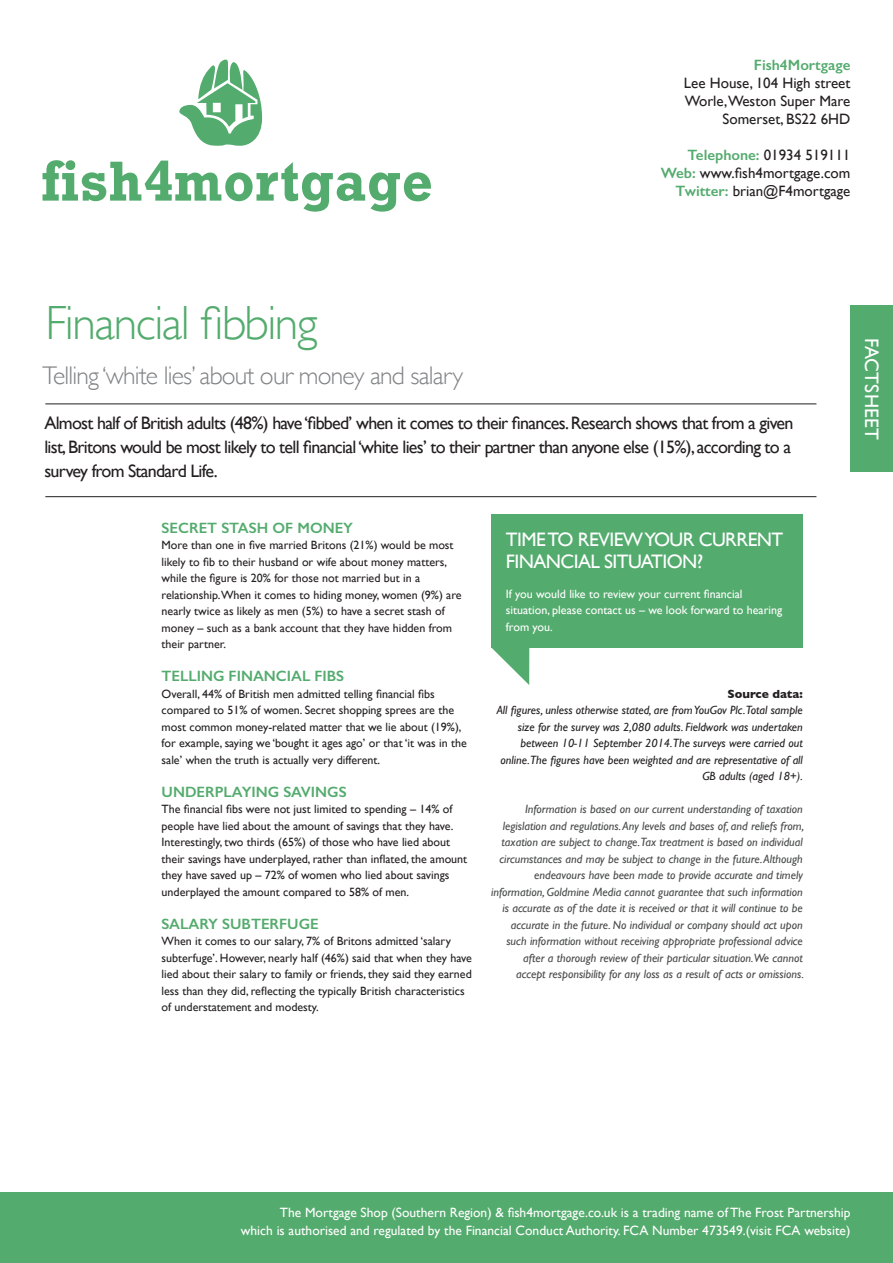
<style>
.page{position:relative;width:893px;height:1263px;background:#fff}
.page>*{position:absolute;margin:0;border:0;box-sizing:border-box;transform-origin:0 0}
.t1{font:300 48px "Gill Sans";letter-spacing:-.03em;color:#54ab6e}
.t2{font:300 25.5px "Gill Sans";letter-spacing:-.03em;color:#808285}
.t3{font:19.5px/22.5px "Gill Sans";letter-spacing:-.03em;color:#fff}
.t4{font:19.5px "Gill Sans";letter-spacing:.01em;color:#fff}
.t5{font:18px/24px "Gill Sans";letter-spacing:-.04em;color:#231f20}
.t6{font:15px/18px "Gill Sans";color:#231f20;text-align:right}
.t7{font:600 15px "Gill Sans";color:#54ab6e}
.t8{font:13.5px/18px "Gill Sans";color:#fff;text-align:right}
.t9{font:12px/16.5px "Gill Sans";color:#231f20}
.t10{font:italic 12px/16.5px "Gill Sans";color:#494a4b;text-align:right}
.t11{font:italic 12px/16.5px "Gill Sans";color:#231f20;text-align:right}
.t12{font:12px/16.5px "Gill Sans";color:#fff}
.t13{font:700 12px "Gill Sans";color:#231f20}
.s1{font-weight:600;color:#54ab6e}
</style>
<div class="page">
<div style="left:850px;top:306px;width:42px;height:166px;background:#54ab6e"></div>
<hr style="left:45px;top:496px;width:771px;height:1px;background:#231f20">
<hr style="left:45px;top:403px;width:771px;height:1px;background:#231f20">
<svg style="left:491px;top:647px;width:38px;height:38px"></svg>
<div style="left:491px;top:514px;width:312px;height:133px;background:#54ab6e"></div>
<div style="left:0;top:1192px;width:892px;height:71px;background:#54ab6e"></div>
<svg style="left:43px;top:160px;width:388px;height:52px"></svg>
<svg style="left:179px;top:59px;width:83px;height:87px"></svg>
<p class="t7" style="left:754px;top:56px;width:98px">Fish4Mortgage</p>
<p class="t6" style="left:684px;top:74px;width:168px">Lee House, 104 High street<br>Worle,Weston Super Mare<br>Somerset, BS22 6HD</p>
<p class="t6" style="left:661px;top:146px;width:191px"><span class="s1">Telephone:</span> 01934 519111<br><span class="s1">Web:</span> www.fish4mortgage.com<br><span class="s1">Twitter:</span> brian@F4mortgage</p>
<h1 class="t1" style="left:45px;top:296px;width:274px">Financial fibbing</h1>
<h2 class="t2" style="left:43px;top:361px;width:422px">Telling ‘white lies’ about our money and salary</h2>
<p class="t5" style="left:44px;top:411px;width:750px">Almost half of British adults (48%) have ‘fibbed’ when it comes to their finances. Research shows that from a given list, Britons would be most likely to tell financial ‘white lies’ to their partner than anyone else (15%), according to a survey from Standard Life.</p>
<p class="t7" style="left:162px;top:518px;width:193px">SECRET STASH OF MONEY</p>
<p class="t9" style="left:162px;top:537px;width:301px">More than one in five married Britons (21%) would be most likely to fib to their husband or wife about money matters, while the figure is 20% for those not married but in a relationship.When it comes to hiding money, women (9%) are nearly twice as likely as men (5%) to have a secret stash of money – such as a bank account that they have hidden from their partner.</p>
<p class="t7" style="left:162px;top:667px;width:184px">TELLING FINANCIAL FIBS</p>
<p class="t9" style="left:162px;top:685px;width:307px">Overall, 44% of British men admitted telling financial fibs compared to 51% of women. Secret shopping sprees are the most common money-related matter that we lie about (19%), for example, saying we ‘bought it ages ago’ or that ‘it was in the sale’ when the truth is actually very different.</p>
<p class="t7" style="left:162px;top:782px;width:187px">UNDERPLAYING SAVINGS</p>
<p class="t9" style="left:162px;top:801px;width:307px">The financial fibs were not just limited to spending – 14% of people have lied about the amount of savings that they have.<br>Interestingly, two thirds (65%) of those who have lied about their savings have underplayed, rather than inflated, the amount they have saved up – 72% of women who lied about savings underplayed the amount compared to 58% of men.</p>
<p class="t7" style="left:162px;top:914px;width:159px">SALARY SUBTERFUGE</p>
<p class="t9" style="left:162px;top:933px;width:312px">When it comes to our salary, 7% of Britons admitted ‘salary subterfuge’. However, nearly half (46%) said that when they have lied about their salary to family or friends, they said they earned less than they did, reflecting the typically British characteristics of understatement and modesty.</p>
<h3 class="t3" style="left:506px;top:528px;width:279px">TIME TO REVIEW YOUR CURRENT<br>FINANCIAL SITUATION?</h3>
<p class="t12" style="left:506px;top:585px;width:278px">If you would like to review your current financial situation, please contact us – we look forward to hearing from you.</p>
<p class="t13" style="left:728px;top:686px;width:77px">Source data:</p>
<p class="t11" style="left:497px;top:702px;width:308px">All figures, unless otherwise stated, are from YouGov Plc.Total sample size for the survey was 2,080 adults. Fieldwork was undertaken between 10-11 September 2014.The surveys were carried out online.The figures have been weighted and are representative of all GB adults (aged 18+).</p>
<p class="t10" style="left:491px;top:801px;width:314px">Information is based on our current understanding of taxation legislation and regulations. Any levels and bases of, and reliefs from, taxation are subject to change.Tax treatment is based on individual circumstances and may be subject to change in the future. Although endeavours have been made to provide accurate and timely information, Goldmine Media cannot guarantee that such information is accurate as of the date it is received or that it will continue to be accurate in the future. No individual or company should act upon such information without receiving appropriate professional advice after a thorough review of their particular situation.We cannot<br>accept responsibility for any loss as a result of acts or omissions.</p>
<h3 class="t4" style="left:883px;top:338px;width:103px;rotate:90deg">FACTSHEET</h3>
<p class="t8" style="left:241px;top:1203px;width:611px">The Mortgage Shop (Southern Region) &amp; fish4mortgage.co.uk is a trading name of The Frost Partnership<br>which is authorised and regulated by the Financial Conduct Authority. FCA Number 473549.(visit FCA website)</p>
</div>
